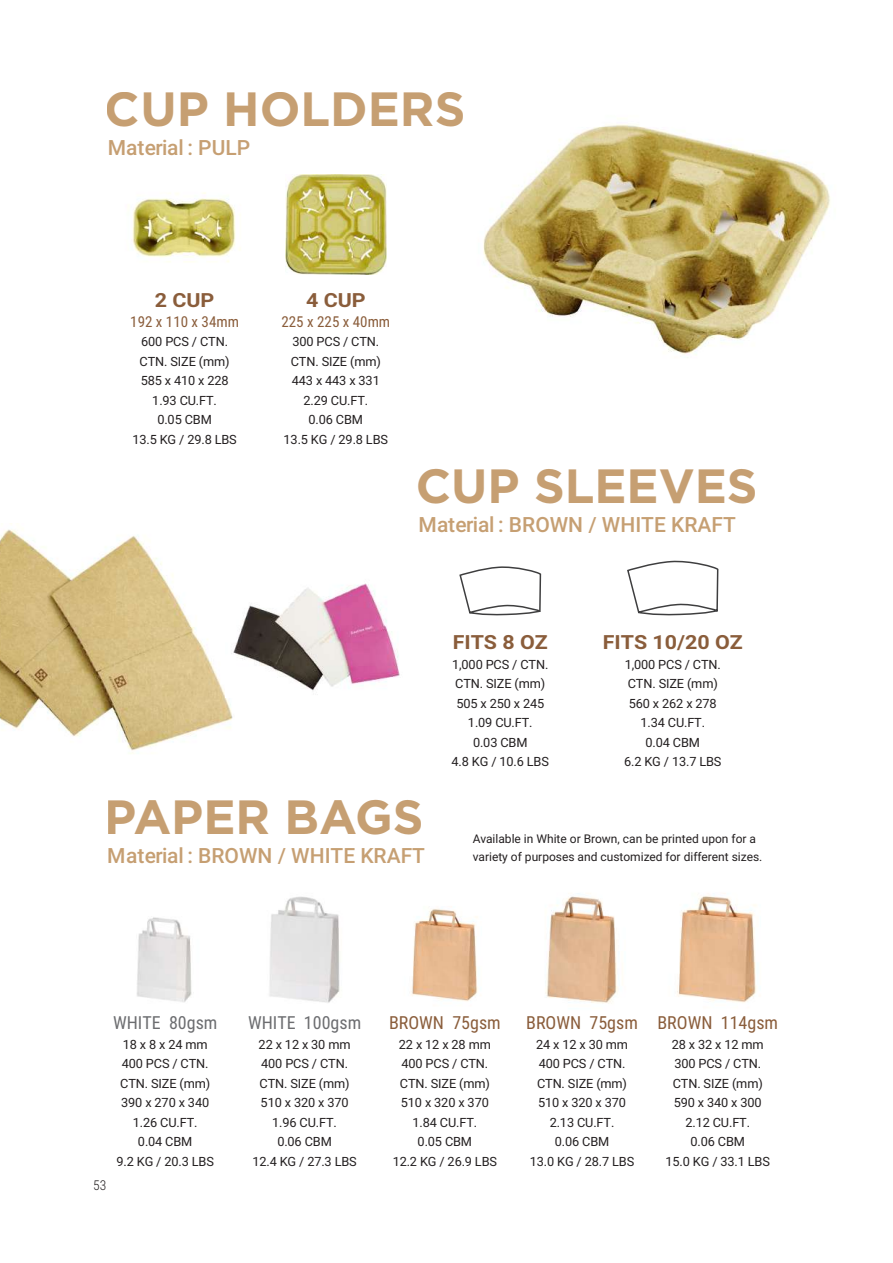
<style>
.page{position:relative;width:893px;height:1263px;background:#fff}
.page>*{position:absolute;margin:0;border:0;box-sizing:border-box;transform-origin:0 0}
.t1{font:700 48px "Gotham";color:#c39a6b}
.t2{font:500 21px "Roboto";color:#c39a6b}
.t3{font:700 19.5px "Roboto";color:#8a5d3b;scale:1.1 1}
.t4{font:18px "Roboto Condensed";color:#8a5d3b}
.t5{font:18px "Roboto Condensed";color:#6c6d70}
.t6{font:15px "Roboto Condensed";color:#8a5d3b}
.t7{font:300 13.5px "Roboto Condensed";color:#231f20}
.t8{font:12.75px/19.5px "Roboto";letter-spacing:-.01em;color:#231f20;text-align:center}
.t9{font:12px/18px "Roboto";color:#231f20}
</style>
<div class="page">
<img style="left:483px;top:124px;width:347px;height:231px">
<img style="left:0;top:523px;width:233px;height:231px">
<img style="left:226px;top:574px;width:174px;height:124px">
<img style="left:128px;top:192px;width:112px;height:70px">
<img style="left:285px;top:174px;width:102px;height:101px">
<svg style="left:459px;top:566px;width:83px;height:50px"></svg>
<img style="left:137px;top:917px;width:55px;height:85px">
<img style="left:269px;top:896px;width:71px;height:107px">
<img style="left:411px;top:908px;width:67px;height:94px">
<img style="left:545px;top:893px;width:73px;height:110px">
<img style="left:677px;top:895px;width:80px;height:108px">
<svg style="left:627px;top:560px;width:92px;height:56px"></svg>
<h1 class="t1" style="left:105px;top:82px;width:362px">CUP HOLDERS</h1>
<h2 class="t2" style="left:108px;top:133px;width:144px">Material : PULP</h2>
<h3 class="t3" style="left:155px;top:287px;width:56px">2 CUP</h3>
<p class="t6" style="left:130px;top:311px;width:110px">192 x 110 x 34mm</p>
<p class="t8" style="left:132px;top:331px;width:106px">600 PCS / CTN.<br>CTN. SIZE (mm)<br>585 x 410 x 228<br>1.93 CU.FT.<br>0.05 CBM<br>13.5 KG / 29.8 LBS</p>
<h3 class="t3" style="left:306px;top:287px;width:56px">4 CUP</h3>
<p class="t6" style="left:281px;top:311px;width:110px">225 x 225 x 40mm</p>
<p class="t8" style="left:284px;top:331px;width:106px">300 PCS / CTN.<br>CTN. SIZE (mm)<br>443 x 443 x 331<br>2.29 CU.FT.<br>0.06 CBM<br>13.5 KG / 29.8 LBS</p>
<h1 class="t1" style="left:415px;top:458px;width:344px">CUP SLEEVES</h1>
<h2 class="t2" style="left:418px;top:509px;width:319px">Material : BROWN / WHITE KRAFT</h2>
<h3 class="t3" style="left:453px;top:629px;width:88px">FITS 8 OZ</h3>
<p class="t8" style="left:452px;top:654px;width:99px">1,000 PCS / CTN.<br>CTN. SIZE (mm)<br>505 x 250 x 245<br>1.09 CU.FT.<br>0.03 CBM<br>4.8 KG / 10.6 LBS</p>
<h3 class="t3" style="left:603px;top:629px;width:129px">FITS 10/20 OZ</h3>
<p class="t8" style="left:624px;top:654px;width:99px">1,000 PCS / CTN.<br>CTN. SIZE (mm)<br>560 x 262 x 278<br>1.34 CU.FT.<br>0.04 CBM<br>6.2 KG / 13.7 LBS</p>
<h1 class="t1" style="left:105px;top:789px;width:320px">PAPER BAGS</h1>
<h2 class="t2" style="left:108px;top:840px;width:319px">Material : BROWN / WHITE KRAFT</h2>
<p class="t9" style="left:473px;top:830px;width:291px">Available in White or Brown, can be printed upon for a variety of purposes and customized for different sizes.</p>
<p class="t7" style="left:93px;top:1175px;width:15px">53</p>
<h3 class="t5" style="left:113px;top:1010px;width:106px">WHITE 80gsm</h3>
<p class="t8" style="left:117px;top:1034px;width:99px">18 x 8 x 24 mm<br>400 PCS / CTN.<br>CTN. SIZE (mm)<br>390 x 270 x 340<br>1.26 CU.FT.<br>0.04 CBM<br>9.2 KG / 20.3 LBS</p>
<h3 class="t5" style="left:248px;top:1010px;width:115px">WHITE 100gsm</h3>
<p class="t8" style="left:252px;top:1034px;width:106px">22 x 12 x 30 mm<br>400 PCS / CTN.<br>CTN. SIZE (mm)<br>510 x 320 x 370<br>1.96 CU.FT.<br>0.06 CBM<br>12.4 KG / 27.3 LBS</p>
<h3 class="t4" style="left:389px;top:1010px;width:113px">BROWN 75gsm</h3>
<p class="t8" style="left:393px;top:1034px;width:106px">22 x 12 x 28 mm<br>400 PCS / CTN.<br>CTN. SIZE (mm)<br>510 x 320 x 370<br>1.84 CU.FT.<br>0.05 CBM<br>12.2 KG / 26.9 LBS</p>
<h3 class="t4" style="left:526px;top:1010px;width:113px">BROWN 75gsm</h3>
<p class="t8" style="left:530px;top:1034px;width:106px">24 x 12 x 30 mm<br>400 PCS / CTN.<br>CTN. SIZE (mm)<br>510 x 320 x 370<br>2.13 CU.FT.<br>0.06 CBM<br>13.0 KG / 28.7 LBS</p>
<h3 class="t4" style="left:657px;top:1010px;width:122px">BROWN 114gsm</h3>
<p class="t8" style="left:666px;top:1034px;width:106px">28 x 32 x 12 mm<br>300 PCS / CTN.<br>CTN. SIZE (mm)<br>590 x 340 x 300<br>2.12 CU.FT.<br>0.06 CBM<br>15.0 KG / 33.1 LBS</p>
</div>
